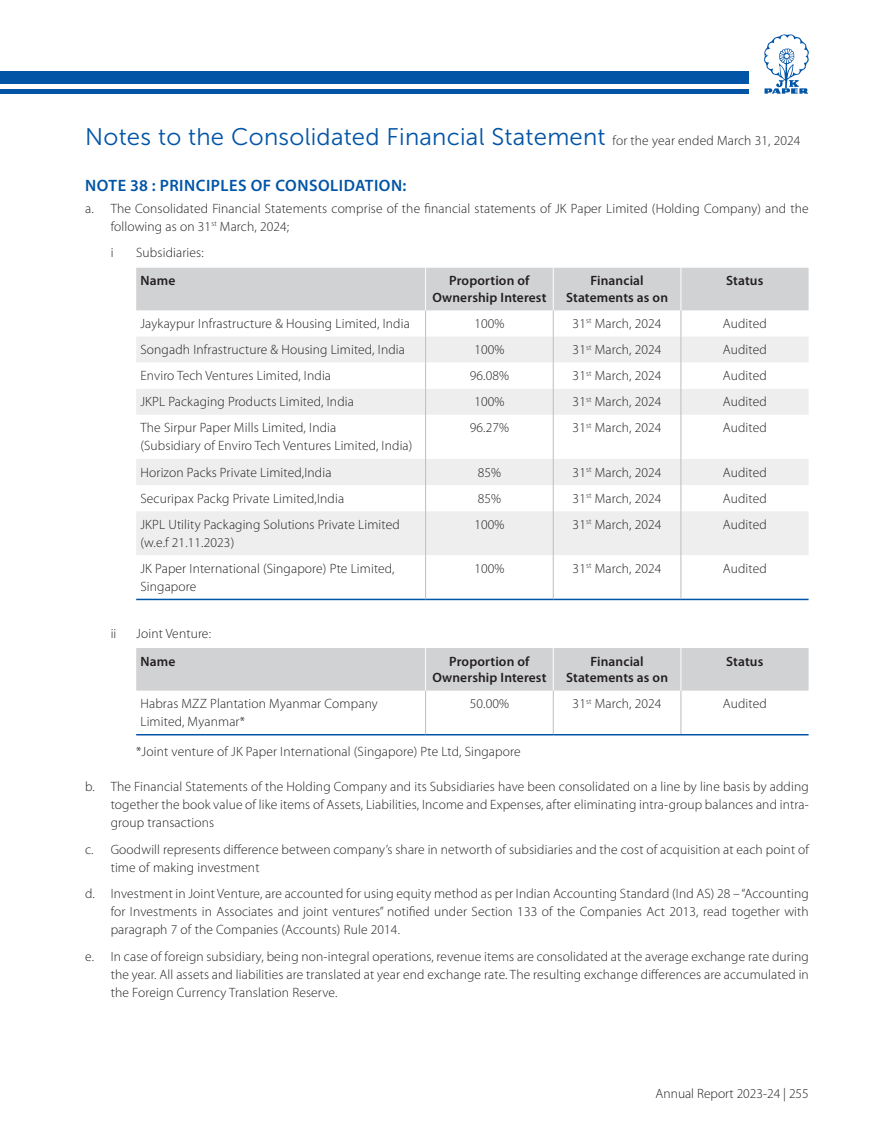
<style>
.page{position:relative;width:894px;height:1140px;background:#fff}
.page>*{position:absolute;margin:0;border:0;box-sizing:border-box;transform-origin:0 0}
.t1{font:24px "Museo Sans 300";letter-spacing:.01em;color:#0154a6}
.t2{font:600 16.5px "Myriad Pro";letter-spacing:.03em;color:#0154a6}
.t3{font:300 13.5px/18px "Myriad Pro";letter-spacing:.01em;color:#231f20}
.t4{font:600 13.5px/16.5px "Myriad Pro";letter-spacing:.01em;color:#231f20;text-align:center}
.s1{font-family:"Myriad Pro";font-weight:300;font-size:13.5px;color:#231f20}
</style>
<div class="page">
<div style="left:0;top:71px;width:748px;height:12px;background:#0154a6"></div>
<div style="left:0;top:89px;width:748px;height:5px;background:#0154a6"></div>
<svg style="left:764px;top:34px;width:44px;height:60px"></svg>
<svg style="left:136px;top:415px;width:672px;height:183px"></svg>
<hr style="left:136px;top:598px;width:289px;height:2px;background:#0154a6">
<hr style="left:425px;top:598px;width:128px;height:2px;background:#0154a6">
<hr style="left:553px;top:598px;width:127px;height:2px;background:#0154a6">
<hr style="left:680px;top:598px;width:128px;height:2px;background:#0154a6">
<hr style="left:552px;top:415px;width:1px;height:44px;background:#bcbdc0">
<hr style="left:680px;top:415px;width:1px;height:44px;background:#bcbdc0">
<svg style="left:552px;top:459px;width:1px;height:52px"></svg>
<svg style="left:680px;top:459px;width:1px;height:52px"></svg>
<hr style="left:552px;top:511px;width:1px;height:44px;background:#bcbdc0">
<hr style="left:680px;top:511px;width:1px;height:44px;background:#bcbdc0">
<hr style="left:552px;top:555px;width:1px;height:43px;background:#bcbdc0">
<hr style="left:680px;top:555px;width:1px;height:43px;background:#bcbdc0">
<svg style="left:136px;top:268px;width:672px;height:147px"></svg>
<hr style="left:425px;top:415px;width:1px;height:44px;background:#bcbdc0">
<svg style="left:425px;top:459px;width:1px;height:52px"></svg>
<hr style="left:425px;top:511px;width:1px;height:44px;background:#bcbdc0">
<hr style="left:425px;top:555px;width:1px;height:43px;background:#bcbdc0">
<hr style="left:425px;top:268px;width:1px;height:42px;background:#fff">
<hr style="left:552px;top:268px;width:1px;height:42px;background:#fff">
<hr style="left:680px;top:268px;width:1px;height:42px;background:#fff">
<div style="left:136px;top:648px;width:672px;height:42px;background:#d1d2d4"></div>
<hr style="left:136px;top:734px;width:289px;height:1px;background:#0154a6">
<hr style="left:425px;top:734px;width:128px;height:1px;background:#0154a6">
<hr style="left:553px;top:734px;width:127px;height:1px;background:#0154a6">
<hr style="left:680px;top:734px;width:128px;height:1px;background:#0154a6">
<hr style="left:552px;top:690px;width:1px;height:44px;background:#bcbdc0">
<hr style="left:680px;top:690px;width:1px;height:44px;background:#bcbdc0">
<hr style="left:425px;top:690px;width:1px;height:44px;background:#bcbdc0">
<hr style="left:425px;top:648px;width:1px;height:42px;background:#fff">
<hr style="left:552px;top:648px;width:1px;height:42px;background:#fff">
<hr style="left:680px;top:648px;width:1px;height:42px;background:#fff">
<h1 class="t1" style="left:85px;top:123px;width:716px">Notes to the Consolidated Financial Statement <span class="s1">for the year ended March 31, 2024</span></h1>
<p class="t2" style="left:85px;top:175px;width:322px">NOTE 38 : PRINCIPLES OF CONSOLIDATION:</p>
<p class="t3" style="left:111px;top:199px;width:699px;text-indent:-26px">a. The Consolidated Financial Statements comprise of the financial statements of JK Paper Limited (Holding Company) and the following as on 31<sup>st</sup> March, 2024;</p>
<p class="t3" style="left:111px;top:244px;width:4px">i</p>
<p class="t3" style="left:136px;top:244px;width:69px">Subsidiaries:</p>
<p class="t4" style="left:140px;top:272px;width:36px">Name</p>
<p class="t4" style="left:432px;top:272px;width:116px">Proportion of<br>Ownership Interest</p>
<p class="t4" style="left:566px;top:272px;width:103px">Financial<br>Statements as on</p>
<p class="t4" style="left:726px;top:272px;width:39px">Status</p>
<p class="t3" style="left:140px;top:314px;width:271px">Jaykaypur Infrastructure &amp; Housing Limited, India</p>
<p class="t3" style="left:474px;top:314px;width:32px">100%</p>
<p class="t3" style="left:572px;top:314px;width:90px">31<sup>st</sup> March, 2024</p>
<p class="t3" style="left:722px;top:314px;width:45px">Audited</p>
<p class="t3" style="left:140px;top:340px;width:266px">Songadh Infrastructure &amp; Housing Limited, India</p>
<p class="t3" style="left:474px;top:340px;width:32px">100%</p>
<p class="t3" style="left:572px;top:340px;width:90px">31<sup>st</sup> March, 2024</p>
<p class="t3" style="left:722px;top:340px;width:45px">Audited</p>
<p class="t3" style="left:140px;top:366px;width:192px">Enviro Tech Ventures Limited, India</p>
<p class="t3" style="left:469px;top:366px;width:41px">96.08%</p>
<p class="t3" style="left:572px;top:366px;width:90px">31<sup>st</sup> March, 2024</p>
<p class="t3" style="left:722px;top:366px;width:45px">Audited</p>
<p class="t3" style="left:140px;top:393px;width:215px">JKPL Packaging Products Limited, India</p>
<p class="t3" style="left:474px;top:393px;width:32px">100%</p>
<p class="t3" style="left:572px;top:393px;width:90px">31<sup>st</sup> March, 2024</p>
<p class="t3" style="left:722px;top:393px;width:45px">Audited</p>
<p class="t3" style="left:140px;top:419px;width:273px">The Sirpur Paper Mills Limited, India<br>(Subsidiary of Enviro Tech Ventures Limited, India)</p>
<p class="t3" style="left:469px;top:419px;width:41px">96.27%</p>
<p class="t3" style="left:572px;top:419px;width:90px">31<sup>st</sup> March, 2024</p>
<p class="t3" style="left:722px;top:419px;width:45px">Audited</p>
<p class="t3" style="left:140px;top:463px;width:192px">Horizon Packs Private Limited,India</p>
<p class="t3" style="left:477px;top:463px;width:25px">85%</p>
<p class="t3" style="left:572px;top:463px;width:90px">31<sup>st</sup> March, 2024</p>
<p class="t3" style="left:722px;top:463px;width:45px">Audited</p>
<p class="t3" style="left:140px;top:489px;width:205px">Securipax Packg Private Limited,India</p>
<p class="t3" style="left:477px;top:489px;width:25px">85%</p>
<p class="t3" style="left:572px;top:489px;width:90px">31<sup>st</sup> March, 2024</p>
<p class="t3" style="left:722px;top:489px;width:45px">Audited</p>
<p class="t3" style="left:140px;top:515px;width:261px">JKPL Utility Packaging Solutions Private Limited (w.e.f 21.11.2023)</p>
<p class="t3" style="left:474px;top:515px;width:32px">100%</p>
<p class="t3" style="left:572px;top:515px;width:90px">31<sup>st</sup> March, 2024</p>
<p class="t3" style="left:722px;top:515px;width:45px">Audited</p>
<p class="t3" style="left:140px;top:559px;width:255px">JK Paper International (Singapore) Pte Limited,<br>Singapore</p>
<p class="t3" style="left:474px;top:559px;width:32px">100%</p>
<p class="t3" style="left:572px;top:559px;width:90px">31<sup>st</sup> March, 2024</p>
<p class="t3" style="left:722px;top:559px;width:45px">Audited</p>
<p class="t3" style="left:111px;top:624px;width:7px">ii</p>
<p class="t3" style="left:136px;top:624px;width:76px">Joint Venture:</p>
<p class="t4" style="left:140px;top:652px;width:36px">Name</p>
<p class="t4" style="left:432px;top:652px;width:116px">Proportion of<br>Ownership Interest</p>
<p class="t4" style="left:566px;top:652px;width:103px">Financial<br>Statements as on</p>
<p class="t4" style="left:726px;top:652px;width:39px">Status</p>
<p class="t3" style="left:140px;top:694px;width:239px">Habras MZZ Plantation Myanmar Company<br>Limited, Myanmar*</p>
<p class="t3" style="left:469px;top:694px;width:41px">50.00%</p>
<p class="t3" style="left:572px;top:694px;width:90px">31<sup>st</sup> March, 2024</p>
<p class="t3" style="left:722px;top:694px;width:45px">Audited</p>
<p class="t3" style="left:136px;top:742px;width:386px">*Joint venture of JK Paper International (Singapore) Pte Ltd, Singapore</p>
<p class="t3" style="left:111px;top:777px;width:699px;text-align:justify;text-indent:-26px">b. The Financial Statements of the Holding Company and its Subsidiaries have been consolidated on a line by line basis by adding together the book value of like items of Assets, Liabilities, Income and Expenses, after eliminating intra-group balances and intra&shy;group transactions</p>
<p class="t3" style="left:111px;top:840px;width:699px;text-indent:-26px">c. Goodwill represents difference between company’s share in networth of subsidiaries and the cost of acquisition at each point of time of making investment</p>
<p class="t3" style="left:111px;top:884px;width:699px;text-align:justify;text-indent:-26px">d. Investment in Joint Venture, are accounted for using equity method as per Indian Accounting Standard (Ind AS) 28 – “Accounting for Investments in Associates and joint ventures” notified under Section 133 of the Companies Act 2013, read together with paragraph 7 of the Companies (Accounts) Rule 2014.</p>
<p class="t3" style="left:111px;top:947px;width:699px;text-align:justify;text-indent:-26px">e. In case of foreign subsidiary, being non-integral operations, revenue items are consolidated at the average exchange rate during the year. All assets and liabilities are translated at year end exchange rate. The resulting exchange differences are accumulated in the Foreign Currency Translation Reserve.</p>
<p class="t3" style="left:655px;top:1084px;width:155px">Annual Report 2023-24 | 255</p>
</div>
